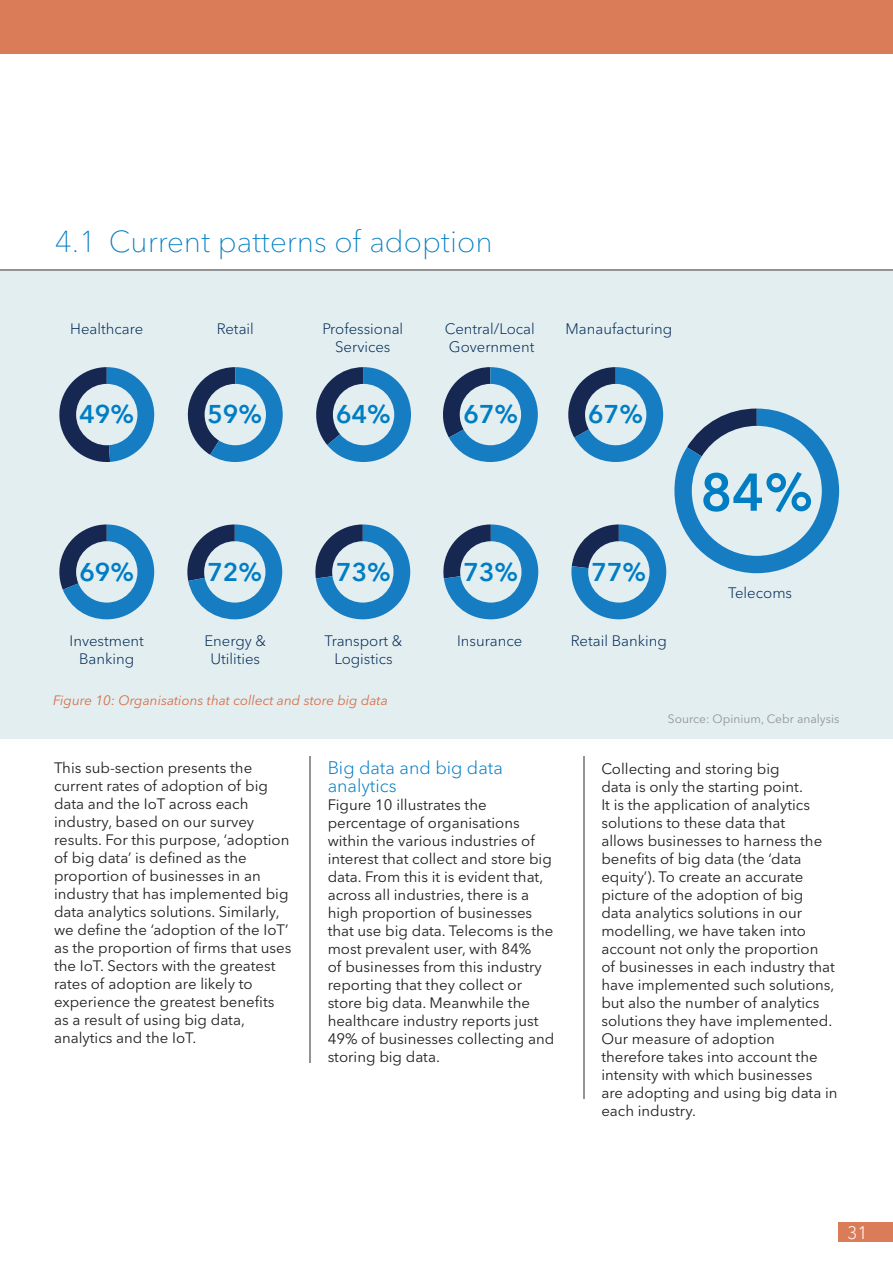
<style>
.page{position:relative;width:893px;height:1263px;background:#fff}
.page>*{position:absolute;margin:0;border:0;box-sizing:border-box;transform-origin:0 0}
.t1{font:600 52.5px "Avenir Next W1 G";color:#007dc3}
.t2{font:100 30px "Avenir Next W1 G";color:#007dc3}
.t3{font:600 25.5px "Avenir Next W1 G";color:#007dc3}
.t4{font:300 18px/18px "Avenir Next W1 G";color:#007dc3}
.t5{font:300 18px "Avenir Next W1 G";color:#fff}
.t6{font:15px/18px "Avenir Next W1 G";color:#231f20}
.t7{font:300 15px/18px "Avenir Next W1 G";color:#002753;text-align:center}
.t8{font:italic 13.5px "Avenir Next W1 G";color:#d76e46}
.t9{font:12px "Avenir Next W1 G";color:#929496}
</style>
<div class="page">
<div style="left:839px;top:1222px;width:54px;height:20px;background:#db7c58"></div>
<div style="left:0;top:0;width:893px;height:53px;background:#db7c58"></div>
<hr style="left:310px;top:756px;width:1px;height:306px;background:#929496">
<hr style="left:583px;top:756px;width:1px;height:342px;background:#929496">
<div style="left:0;top:270px;width:893px;height:468px;background:#e3eef1"></div>
<svg style="left:674px;top:408px;width:165px;height:165px"></svg>
<svg style="left:59px;top:367px;width:95px;height:95px"></svg>
<svg style="left:187px;top:367px;width:96px;height:95px"></svg>
<svg style="left:316px;top:367px;width:95px;height:95px"></svg>
<svg style="left:443px;top:367px;width:95px;height:95px"></svg>
<svg style="left:568px;top:367px;width:95px;height:95px"></svg>
<svg style="left:59px;top:524px;width:95px;height:95px"></svg>
<svg style="left:187px;top:524px;width:95px;height:95px"></svg>
<svg style="left:315px;top:524px;width:95px;height:95px"></svg>
<svg style="left:443px;top:524px;width:95px;height:95px"></svg>
<svg style="left:571px;top:524px;width:95px;height:95px"></svg>
<hr style="left:0;top:269px;width:893px;height:1px;background:#929496">
<h2 class="t2" style="left:55px;top:223px;width:439px">4.1 Current patterns of adoption</h2>
<p class="t7" style="left:70px;top:319px;width:74px">Healthcare</p>
<p class="t7" style="left:217px;top:319px;width:39px">Retail</p>
<p class="t7" style="left:322px;top:319px;width:82px">Professional<br>Services</p>
<p class="t7" style="left:445px;top:319px;width:92px;text-align:left">Central/Local<br>Government</p>
<p class="t7" style="left:566px;top:319px;width:108px">Manaufacturing</p>
<h3 class="t3" style="left:79px;top:399px;width:56px">49%</h3>
<h3 class="t3" style="left:207px;top:399px;width:56px">59%</h3>
<h3 class="t3" style="left:336px;top:399px;width:56px">64%</h3>
<h3 class="t3" style="left:463px;top:399px;width:56px">67%</h3>
<h3 class="t3" style="left:588px;top:399px;width:56px">67%</h3>
<h3 class="t3" style="left:79px;top:556px;width:56px">69%</h3>
<h3 class="t3" style="left:207px;top:556px;width:56px">72%</h3>
<h3 class="t3" style="left:336px;top:556px;width:56px">73%</h3>
<h3 class="t3" style="left:463px;top:556px;width:56px">73%</h3>
<h3 class="t3" style="left:591px;top:556px;width:56px">77%</h3>
<p class="t7" style="left:70px;top:631px;width:76px">Investment<br>Banking</p>
<p class="t7" style="left:204px;top:631px;width:63px">Energy &amp;<br>Utilities</p>
<p class="t7" style="left:325px;top:631px;width:79px">Transport &amp;<br>Logistics</p>
<p class="t7" style="left:457px;top:631px;width:67px">Insurance</p>
<p class="t7" style="left:571px;top:631px;width:98px">Retail Banking</p>
<p class="t8" style="left:53px;top:692px;width:336px">Figure 10: Organisations that collect and store big data</p>
<h1 class="t1" style="left:700px;top:460px;width:114px">84%</h1>
<p class="t7" style="left:728px;top:584px;width:65px">Telecoms</p>
<p class="t6" style="left:54px;top:759px;width:239px">This sub-section presents the current rates of adoption of big data and the IoT across each industry, based on our survey results. For this purpose, ‘adoption of big data’ is defined as the proportion of businesses in an industry that has implemented big data analytics solutions. Similarly, we define the ‘adoption of the IoT’ as the proportion of firms that uses the IoT. Sectors with the greatest rates of adoption are likely to experience the greatest benefits as a result of using big data, analytics and the IoT.</p>
<p class="t4" style="left:328px;top:759px;width:177px">Big data and big data analytics</p>
<p class="t6" style="left:328px;top:796px;width:228px">Figure 10 illustrates the percentage of organisations within the various industries of interest that collect and store big data. From this it is evident that, across all industries, there is a high proportion of businesses that use big data. Telecoms is the most prevalent user, with 84%<br>of businesses from this industry reporting that they collect or store big data. Meanwhile the healthcare industry reports just<br>49% of businesses collecting and storing big data.</p>
<p class="t9" style="left:668px;top:712px;width:173px">Source: Opinium, Cebr analysis</p>
<p class="t6" style="left:601px;top:760px;width:238px">Collecting and storing big<br>data is only the starting point.<br>It is the application of analytics solutions to these data that<br>allows businesses to harness the benefits of big data (the ‘data equity’). To create an accurate picture of the adoption of big<br>data analytics solutions in our modelling, we have taken into account not only the proportion<br>of businesses in each industry that have implemented such solutions, but also the number of analytics solutions they have implemented.<br>Our measure of adoption therefore takes into account the intensity with which businesses are adopting and using big data in each industry.</p>
<p class="t5" style="left:847px;top:1222px;width:22px">31</p>
</div>
